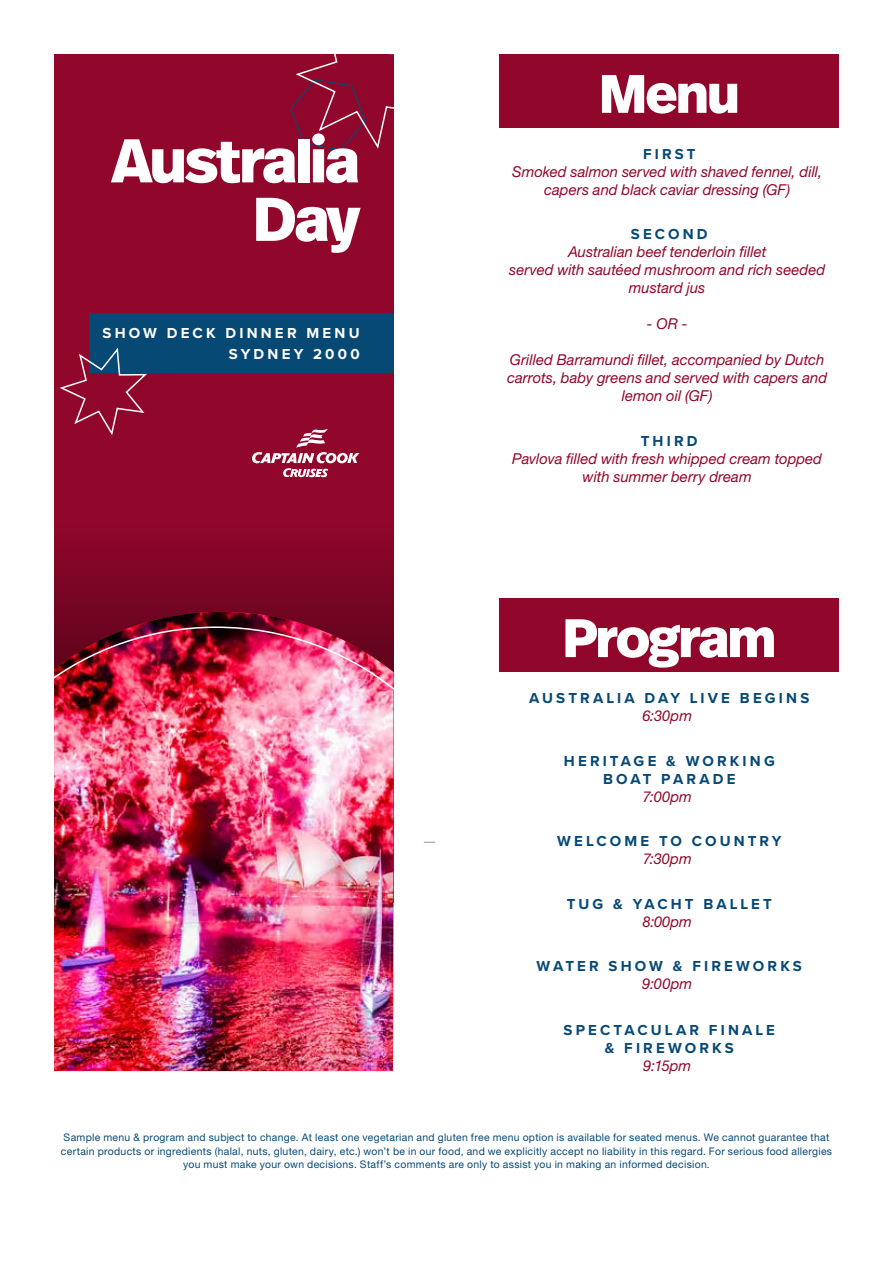
<style>
.page{position:relative;width:893px;height:1263px;background:#fff}
.page>*{position:absolute;margin:0;border:0;box-sizing:border-box;transform-origin:0 0}
.t1{font:800 61.5px/58.5px "Real Head Pro";letter-spacing:-.03em;color:#fff;text-align:right}
.t2{font:800 54px "Real Head Pro";letter-spacing:-.03em;color:#fff}
.t3{font:italic 15px/18px "Helvetica Neue LT Std";color:#91072b;text-align:center}
.t4{font:700 15px/18px "Proxima Nova";letter-spacing:.21em;color:#064975;text-align:center}
.t5{font:700 15px/21px "Proxima Nova";letter-spacing:.21em;color:#fff;text-align:right}
.t6{font:10.5px/13.5px "Helvetica Neue LT Std";letter-spacing:.03em;color:#064975;text-align:center}
</style>
<div class="page">
<div style="left:55px;top:54px;width:339px;height:849px;background:#91072b"></div>
<svg style="left:55px;top:552px;width:339px;height:60px;fill:#7d0624"></svg>
<div style="left:89px;top:313px;width:305px;height:59px;background:#064975"></div>
<img style="left:54px;top:612px;width:340px;height:14px">
<svg style="left:59px;top:347px;width:90px;height:88px"></svg>
<svg style="left:290px;top:54px;width:104px;height:97px"></svg>
<img style="left:54px;top:626px;width:340px;height:446px">
<svg style="left:252px;top:429px;width:107px;height:48px"></svg>
<div style="left:500px;top:54px;width:339px;height:74px;background:#91072b"></div>
<div style="left:500px;top:598px;width:339px;height:74px;background:#91072b"></div>
<h1 class="t1" style="left:112px;top:130px;width:249px">Australia<br>Day</h1>
<h3 class="t5" style="left:102px;top:322px;width:259px">SHOW DECK DINNER MENU<br>SYDNEY 2000</h3>
<h2 class="t2" style="left:599px;top:54px;width:142px">Menu</h2>
<h3 class="t4" style="left:643px;top:144px;width:54px">FIRST</h3>
<h3 class="t3" style="left:512px;top:162px;width:312px">Smoked salmon served with shaved fennel, dill, capers and black caviar dressing (GF)</h3>
<h3 class="t4" style="left:631px;top:225px;width:78px">SECOND</h3>
<h3 class="t3" style="left:509px;top:243px;width:318px">Australian beef tenderloin fillet<br>served with sautéed mushroom and rich seeded mustard jus</h3>
<h3 class="t3" style="left:647px;top:315px;width:42px">- OR -</h3>
<h3 class="t3" style="left:507px;top:351px;width:322px">Grilled Barramundi fillet, accompanied by Dutch carrots, baby greens and served with capers and lemon oil (GF)</h3>
<h3 class="t4" style="left:641px;top:431px;width:58px">THIRD</h3>
<h3 class="t3" style="left:512px;top:449px;width:311px">Pavlova filled with fresh whipped cream topped with summer berry dream</h3>
<h2 class="t2" style="left:563px;top:598px;width:215px">Program</h2>
<h3 class="t4" style="left:529px;top:689px;width:282px">AUSTRALIA DAY LIVE BEGINS</h3>
<h3 class="t3" style="left:642px;top:706px;width:51px">6:30pm</h3>
<h3 class="t4" style="left:564px;top:751px;width:212px">HERITAGE &amp; WORKING<br>BOAT PARADE</h3>
<h3 class="t3" style="left:642px;top:787px;width:51px">7:00pm</h3>
<h3 class="t4" style="left:557px;top:832px;width:226px">WELCOME TO COUNTRY</h3>
<h3 class="t3" style="left:643px;top:849px;width:51px">7:30pm</h3>
<h3 class="t4" style="left:567px;top:894px;width:206px">TUG &amp; YACHT BALLET</h3>
<h3 class="t3" style="left:643px;top:912px;width:51px">8:00pm</h3>
<h3 class="t4" style="left:537px;top:957px;width:267px">WATER SHOW &amp; FIREWORKS</h3>
<h3 class="t3" style="left:642px;top:974px;width:51px">9:00pm</h3>
<h3 class="t4" style="left:564px;top:1021px;width:213px">SPECTACULAR FINALE &amp; FIREWORKS</h3>
<h3 class="t3" style="left:643px;top:1056px;width:50px">9:15pm</h3>
<p class="t6" style="left:61px;top:1131px;width:773px">Sample menu &amp; program and subject to change. At least one vegetarian and gluten free menu option is available for seated menus. We cannot guarantee that certain products or ingredients (halal, nuts, gluten, dairy, etc.) won’t be in our food, and we explicitly accept no liability in this regard. For serious food allergies you must make your own decisions. Staff’s comments are only to assist you in making an informed decision.</p>
</div>
